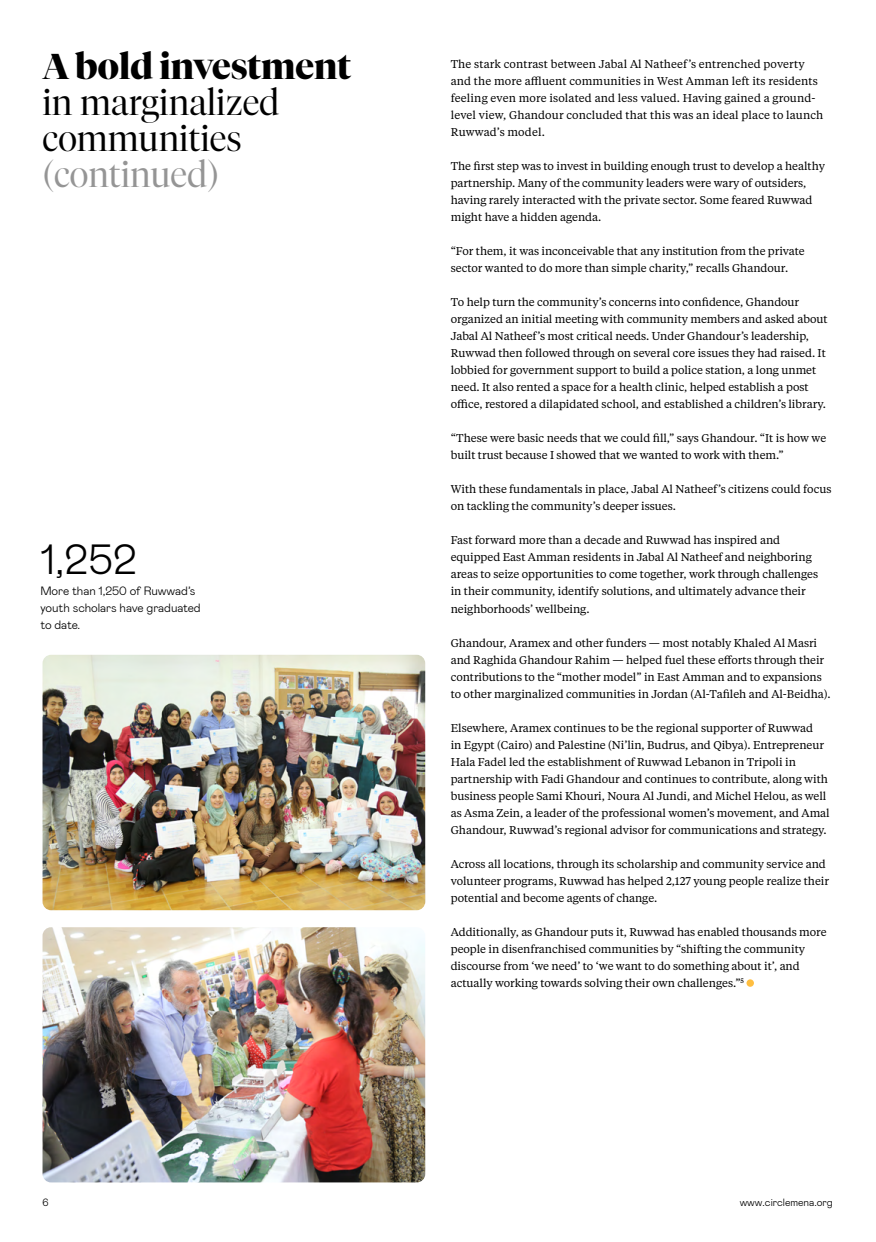
<style>
.page{position:relative;width:876px;height:1242px;background:#fff}
.page>*{position:absolute;margin:0;border:0;box-sizing:border-box;transform-origin:0 0}
.Stat_Numbers{font:300 42px "Mabry Pro";color:#000}
.Case_Study_Title_lig{font:300 35.7px/36px "Tiempos Fine";color:#000}
.Case_Study_Title{font:700 35.7px "Tiempos Fine";color:#000}
.Case_Study_Title_lig-2{font:300 35.7px "Tiempos Fine";color:#959595}
.Body{font:300 12px/17px "Mabry Pro";letter-spacing:-.005em;color:#000}
.Body_longform_copy{font:11.25px/17px "Tiempos Text";letter-spacing:-.005em;color:#000}
.t1{font:300 10.5px "Mabry Pro";color:#000}
</style>
<div class="page">
<div style="left:746px;top:979px;width:8px;height:7px;background:#ffbe40;border-radius:50%"></div>
<img style="left:43px;top:927px;width:382px;height:255px">
<img style="left:43px;top:655px;width:382px;height:255px">
<p class="Case_Study_Title" style="left:43px;top:45px;width:310px">A bold investment</p>
<p class="Case_Study_Title_lig" style="left:43px;top:84px;width:239px">in marginalized communities</p>
<p class="Case_Study_Title_lig-2" style="left:43px;top:153px;width:178px">(continued)</p>
<p class="Stat_Numbers" style="left:40px;top:530px;width:98px">1,252</p>
<p class="Body" style="left:40px;top:582px;width:162px">More than 1,250 of Ruwwad’s youth scholars have graduated to date.</p>
<p class="Body_longform_copy" style="left:451px;top:55px;width:374px">The stark contrast between Jabal Al Natheef’s entrenched poverty and the more affluent communities in West Amman left its residents feeling even more isolated and less valued. Having gained a ground&shy;level view, Ghandour concluded that this was an ideal place to launch Ruwwad’s model.</p>
<p class="Body_longform_copy" style="left:451px;top:157px;width:376px">The first step was to invest in building enough trust to develop a healthy partnership. Many of the community leaders were wary of outsiders, having rarely interacted with the private sector. Some feared Ruwwad might have a hidden agenda.</p>
<p class="Body_longform_copy" style="left:451px;top:242px;width:355px">“For them, it was inconceivable that any institution from the private sector wanted to do more than simple charity,” recalls Ghandour.</p>
<p class="Body_longform_copy" style="left:451px;top:293px;width:378px">To help turn the community’s concerns into confidence, Ghandour organized an initial meeting with community members and asked about Jabal Al Natheef’s most critical needs. Under Ghandour’s leadership, Ruwwad then followed through on several core issues they had raised. It lobbied for government support to build a police station, a long unmet need. It also rented a space for a health clinic, helped establish a post office, restored a dilapidated school, and established a children’s library.</p>
<p class="Body_longform_copy" style="left:451px;top:429px;width:377px">“These were basic needs that we could fill,” says Ghandour. “It is how we built trust because I showed that we wanted to work with them.”</p>
<p class="Body_longform_copy" style="left:451px;top:480px;width:382px">With these fundamentals in place, Jabal Al Natheef’s citizens could focus on tackling the community’s deeper issues.</p>
<p class="Body_longform_copy" style="left:451px;top:531px;width:369px">Fast forward more than a decade and Ruwwad has inspired and equipped East Amman residents in Jabal Al Natheef and neighboring areas to seize opportunities to come together, work through challenges in their community, identify solutions, and ultimately advance their neighborhoods’ wellbeing.</p>
<p class="Body_longform_copy" style="left:451px;top:633px;width:381px">Ghandour, Aramex and other funders — most notably Khaled Al Masri and Raghida Ghandour Rahim — helped fuel these efforts through their contributions to the “mother model” in East Amman and to expansions to other marginalized communities in Jordan (Al-Tafileh and Al-Beidha).</p>
<p class="Body_longform_copy" style="left:451px;top:718px;width:380px">Elsewhere, Aramex continues to be the regional supporter of Ruwwad<br>in Egypt (Cairo) and Palestine (Ni’lin, Budrus, and Qibya). Entrepreneur Hala Fadel led the establishment of Ruwwad Lebanon in Tripoli in partnership with Fadi Ghandour and continues to contribute, along with business people Sami Khouri, Noura Al Jundi, and Michel Helou, as well as Asma Zein, a leader of the professional women’s movement, and Amal Ghandour, Ruwwad’s regional advisor for communications and strategy.</p>
<p class="Body_longform_copy" style="left:451px;top:854px;width:380px">Across all locations, through its scholarship and community service and volunteer programs, Ruwwad has helped 2,127 young people realize their potential and become agents of change.</p>
<p class="Body_longform_copy" style="left:451px;top:923px;width:377px">Additionally, as Ghandour puts it, Ruwwad has enabled thousands more people in disenfranchised communities by “shifting the community discourse from ‘we need’ to ‘we want to do something about it’, and actually working towards solving their own challenges.”<sup>5</sup></p>
<p class="t1" style="left:43px;top:1194px;width:8px">6</p>
<p class="t1" style="left:740px;top:1194px;width:95px">www.circlemena.org</p>
</div>
